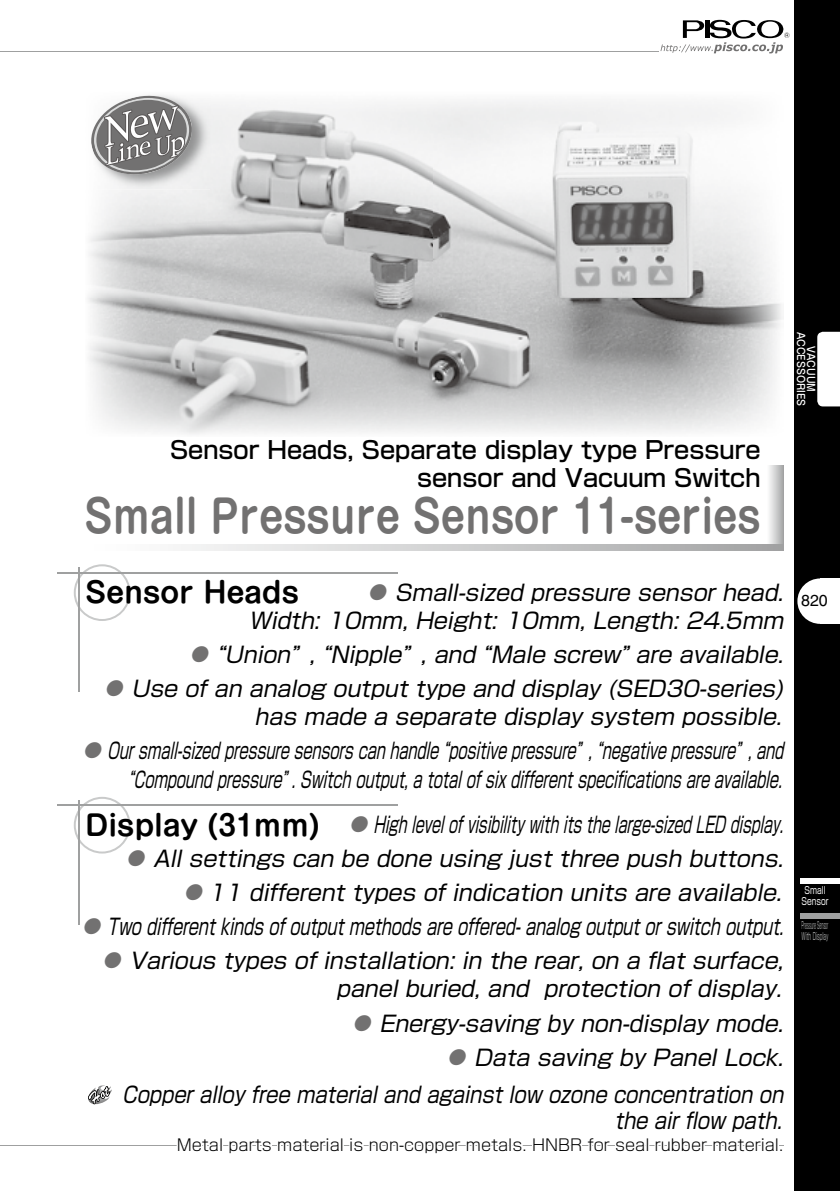
<style>
.page{position:relative;width:840px;height:1191px;background:#fff}
.page>*{position:absolute;margin:0;border:0;box-sizing:border-box;transform-origin:0 0}
.t1{font:700 44px "Shin M Go Pr 6 De";color:#727171;scale:.86 1}
.t2{font:700 28px "Shin M Go Pr 6 De";color:#000}
.t3{font:500 24px/28px "Shin Go Pr 6";color:#000;text-align:right}
.t4{font:italic 22px/28px "Shin Go Pr 6";color:#000;text-align:right}
.t5{font:italic 22px/28px "Shin Go Pr 6";color:#000;text-align:right;scale:.65 1}
.t6{font:italic 22px "Shin Go Pr 6";color:#000;scale:.72 1}
.t7{font:italic 22px "Shin Go Pr 6";color:#000;scale:.63 1}
.t8{font:italic 22px "Shin Go Pr 6";color:#000;scale:.88 1}
.t9{font:300 16px "Shin Go Pr 6";color:#000}
.t10{font:16px "Helvetica LT Std";color:#000}
.t11{font:10px/11px "Shin Go Pr 6";color:#9fa0a0;scale:.31 1}
.t12{font:500 10px/10px "Shin M Go Pr 6";color:#fff;text-align:center;scale:.92 1}
.t13{font:10px/11px "Shin Go Pr 6";color:#fff;scale:.74 1}
.s1{font-size:18px;color:#727171}
</style>
<div class="page">
<hr style="left:0;top:51px;width:658px;height:1px;background:#9fa0a0">
<hr style="left:0;top:1145px;width:782px;height:1px;background:#9fa0a0">
<div style="left:794px;top:0;width:45px;height:1191px;background:#000"></div>
<svg style="left:797px;top:578px;width:22px;height:46px"></svg>
<div style="left:819px;top:578px;width:20px;height:46px;background:#fff"></div>
<div style="left:799px;top:878px;width:40px;height:6px;background:#fff"></div>
<div style="left:799px;top:913px;width:40px;height:6px;background:#9fa0a0"></div>
<svg style="left:660px;top:20px;width:129px;height:33px"></svg>
<div style="left:817px;top:332px;width:22px;height:74px;background:#fff"></div>
<img style="left:88px;top:101px;width:694px;height:333px">
<svg style="left:769px;top:465px;width:13px;height:79px"></svg>
<svg style="left:181px;top:544px;width:601px;height:6px;background:#cbcccc"></svg>
<svg style="left:74px;top:564px;width:56px;height:57px"></svg>
<svg style="left:74px;top:797px;width:56px;height:56px"></svg>
<hr style="left:57px;top:572px;width:340px;height:1px;background:#9fa0a0">
<hr style="left:57px;top:805px;width:340px;height:1px;background:#9fa0a0">
<hr style="left:79px;top:567px;width:1px;height:125px;background:#9fa0a0">
<hr style="left:79px;top:799px;width:1px;height:125px;background:#9fa0a0">
<img style="left:88px;top:101px;width:122px;height:88px">
<svg style="left:88px;top:95px;width:108px;height:84px"></svg>
<svg style="left:176px;top:1145px;width:608px;height:1px"></svg>
<svg style="left:88px;top:1085px;width:24px;height:20px"></svg>
<p class="t3" style="left:170px;top:434px;width:591px">Sensor Heads, Separate display type Pressure sensor and Vacuum Switch</p>
<h1 class="t1" style="left:84px;top:479px;width:787px">Small Pressure Sensor 11-series</h1>
<p class="t12" style="left:815px;top:332px;width:83px;rotate:90deg">VACUUM<br>ACCESSORIES</p>
<p class="t2" style="left:85px;top:569px;width:215px">Sensor Heads</p>
<p class="t4" style="left:248px;top:577px;width:542px"><span class="s1">●</span> Small-sized pressure sensorhead.<br>Width:10mm,Height:10mm,Length:24.5mm</p>
<p class="t4" style="left:190px;top:639px;width:600px"><span class="s1">●</span> “Union” ,“Nipple” ,and “Male screw”are available.</p>
<p class="t4" style="left:105px;top:673px;width:685px"><span class="s1">●</span> Use ofan analog outputtype and display (SED30-series) has made a separate display system possible.</p>
<p class="t5" style="left:83px;top:735px;width:1087px"><span class="s1">●</span> Oursmall-sizedpressuresensorscanhandle“positivepressure” ,“negativepressure” ,and “Compoundpressure”.Switchoutput,atotalofsixdifferentspecificationsareavailable.</p>
<p class="t2" style="left:85px;top:801px;width:236px">Display (31mm)</p>
<p class="t7" style="left:349px;top:806px;width:699px"><span class="s1">●</span> Highlevelofvisibilitywithitsthelarge-sizedLEDdisplay.</p>
<p class="t4" style="left:126px;top:843px;width:664px"><span class="s1">●</span> Allsettings can be done using justthree push buttons.</p>
<p class="t4" style="left:184px;top:877px;width:605px"><span class="s1">●</span> 11 differenttypes ofindication units are available.</p>
<p class="t6" style="left:83px;top:909px;width:982px"><span class="s1">●</span> Twodifferentkindsofoutputmethodsareoffered-analogoutputorswitchoutput.</p>
<p class="t4" style="left:103px;top:945px;width:687px"><span class="s1">●</span> Various types ofinstallation:in the rear,on a flatsurface, panelburied,and protection ofdisplay.</p>
<p class="t4" style="left:352px;top:1007px;width:438px"><span class="s1">●</span> Energy-saving by non-display mode.</p>
<p class="t4" style="left:122px;top:1037px;width:668px;line-height:36.8px"><span class="s1">●</span> Data saving by PanelLock.<br>Copperalloyfree materialand againstlow ozone concentration on</p>
<p class="t8" style="left:614px;top:1102px;width:198px">the airflow path.</p>
<p class="t9" style="left:176px;top:1132px;width:607px">Metal parts material is non-copper metals. HNBR for seal rubber material.</p>
<p class="t10" style="left:800px;top:591px;width:28px">820</p>
<p class="t13" style="left:801px;top:884px;width:38px">Small<br>Sensor</p>
<p class="t11" style="left:801px;top:919px;width:89px">Pressure Sensor<br>With Display</p>
</div>
